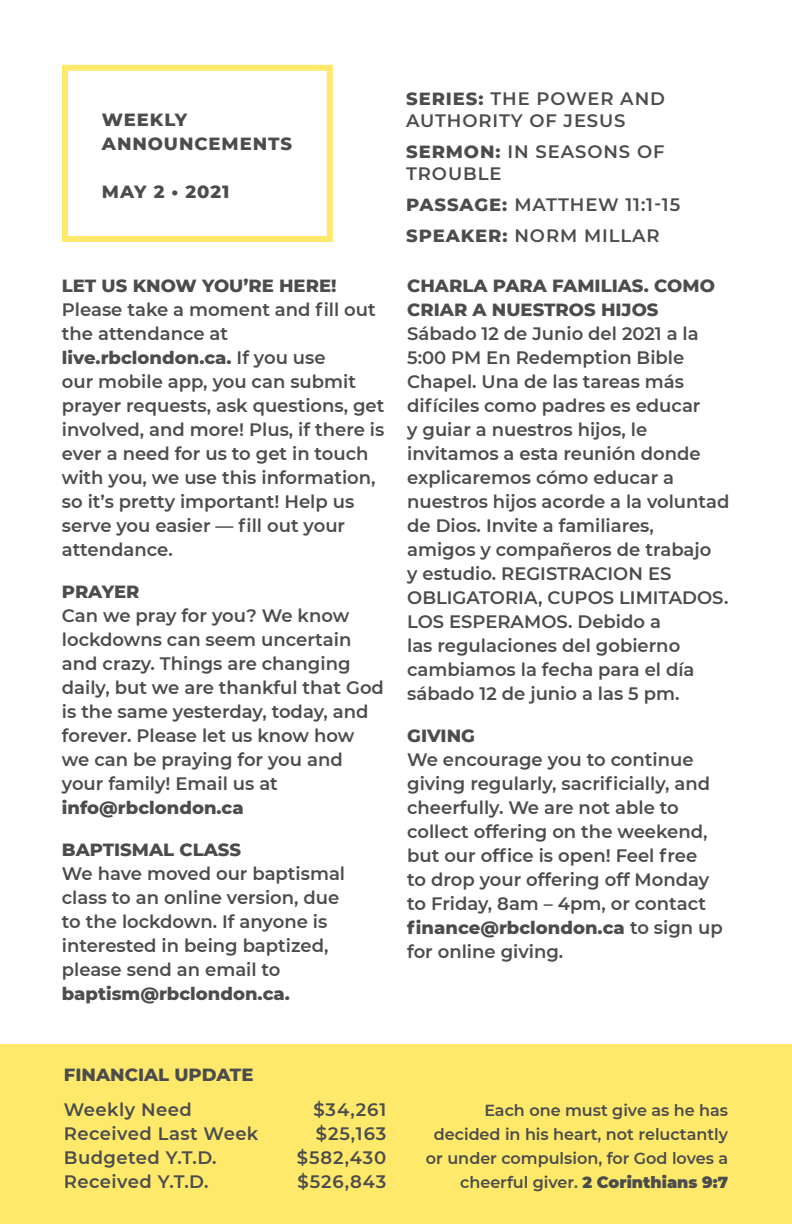
<style>
.page{position:relative;width:792px;height:1224px;background:#fff}
.page>*{position:absolute;margin:0;border:0;box-sizing:border-box;transform-origin:0 0}
.t1{font:600 18px/24px "Montserrat";color:#4b4c4d}
.t2{font:600 18px/22px "Montserrat";letter-spacing:.05em;color:#4b4c4d}
.t3{font:600 18px "Montserrat";letter-spacing:.025em;color:#4b4c4d}
.t4{font:800 18px/24px "Montserrat";letter-spacing:.05em;color:#4b4c4d}
.t5{font:800 18px "Montserrat";color:#4b4c4d}
.t6{font:600 16px/24px "Montserrat";color:#4b4c4d;text-align:right}
.s1{font-weight:800}
.s2{font-weight:900}
</style>
<div class="page">
<div style="left:0;top:1045px;width:792px;height:179px;background:#ffe96a"></div>
<div style="left:62px;top:65px;width:271px;height:177px;border:6px solid #ffe96a"></div>
<p class="t4" style="left:102px;top:107px;width:192px">WEEKLY<br>ANNOUNCEMENTS</p>
<p class="t4" style="left:102px;top:179px;width:129px">MAY 2 • 2021</p>
<p class="t1" style="left:62px;top:273px;width:324px"><span class="s1">LET US KNOW YOU’RE HERE!<br></span>Please take a moment and fill out the attendance at <span class="s1">live.rbclondon.ca.</span> If you use<br>our mobile app, you can submit prayer requests, ask questions, get involved, and more! Plus, if there is ever a need for us to get in touch with you, we use this information, so it’s pretty important! Help us serve you easier — fill out your attendance.</p>
<p class="t1" style="left:62px;top:579px;width:324px"><span class="s1">PRAYER<br></span>Can we pray for you? We know lockdowns can seem uncertain and crazy. Things are changing daily, but we are thankful that God is the same yesterday, today, and forever. Please let us know how we can be praying for you and your family! Email us at <span class="s1">info@rbclondon.ca</span></p>
<p class="t1" style="left:62px;top:837px;width:285px"><span class="s1">BAPTISMAL CLASS<br></span>We have moved our baptismal class to an online version, due to the lockdown. If anyone is interested in being baptized, please send an email to <span class="s1">baptism@rbclondon.ca.</span></p>
<p class="t2" style="left:406px;top:86px;width:260px"><span class="s1">SERIES:</span> THE POWER AND<br>AUTHORITY OF JESUS</p>
<p class="t2" style="left:406px;top:139px;width:260px"><span class="s1">SERMON:</span> IN SEASONS OF<br>TROUBLE</p>
<p class="t2" style="left:406px;top:192px;width:276px"><span class="s1">PASSAGE:</span> MATTHEW 11:1-15</p>
<p class="t2" style="left:406px;top:223px;width:255px"><span class="s1">SPEAKER:</span> NORM MILLAR</p>
<p class="t1" style="left:407px;top:273px;width:324px"><span class="s1">CHARLA PARA FAMILIAS. COMO<br>CRIAR A NUESTROS HIJOS<br></span>Sábado 12 de Junio del 2021 a la<br>5:00 PM En Redemption Bible<br>Chapel. Una de las tareas más difíciles como padres es educar<br>y guiar a nuestros hijos, le invitamos a esta reunión donde explicaremos cómo educar a nuestros hijos acorde a la voluntad de Dios. Invite a familiares,<br>amigos y compañeros de trabajo<br>y estudio. REGISTRACION ES<br>OBLIGATORIA, CUPOS LIMITADOS.<br>LOS ESPERAMOS. Debido a<br>las regulaciones del gobierno cambiamos la fecha para el día sábado 12 de junio a las 5 pm.</p>
<p class="t1" style="left:407px;top:723px;width:317px"><span class="s1">GIVING<br></span>We encourage you to continue giving regularly, sacrificially, and cheerfully. We are not able to collect offering on the weekend, but our office is open! Feel free<br>to drop your offering off Monday to Friday, 8am – 4pm, or contact <span class="s1">finance@rbclondon.ca</span> to sign up for online giving.</p>
<p class="t5" style="left:64px;top:1062px;width:191px">FINANCIAL UPDATE</p>
<p class="t3" style="left:64px;top:1097px;width:129px">Weekly Need</p>
<p class="t3" style="left:64px;top:1121px;width:196px">Received Last Week</p>
<p class="t3" style="left:64px;top:1145px;width:154px">Budgeted Y.T.D.</p>
<p class="t3" style="left:64px;top:1169px;width:146px">Received Y.T.D.</p>
<p class="t1" style="left:314px;top:1097px;width:74px">$34,261</p>
<p class="t1" style="left:316px;top:1121px;width:72px">$25,163</p>
<p class="t2" style="left:297px;top:1145px;width:91px;line-height:24px">$582,430 $526,843</p>
<p class="t6" style="left:426px;top:1098px;width:304px">Each one must give as he has decided in his heart, not reluctantly or under compulsion, for God loves a cheerful giver. <span class="s2">2 Corinthians 9:7</span></p>
</div>
